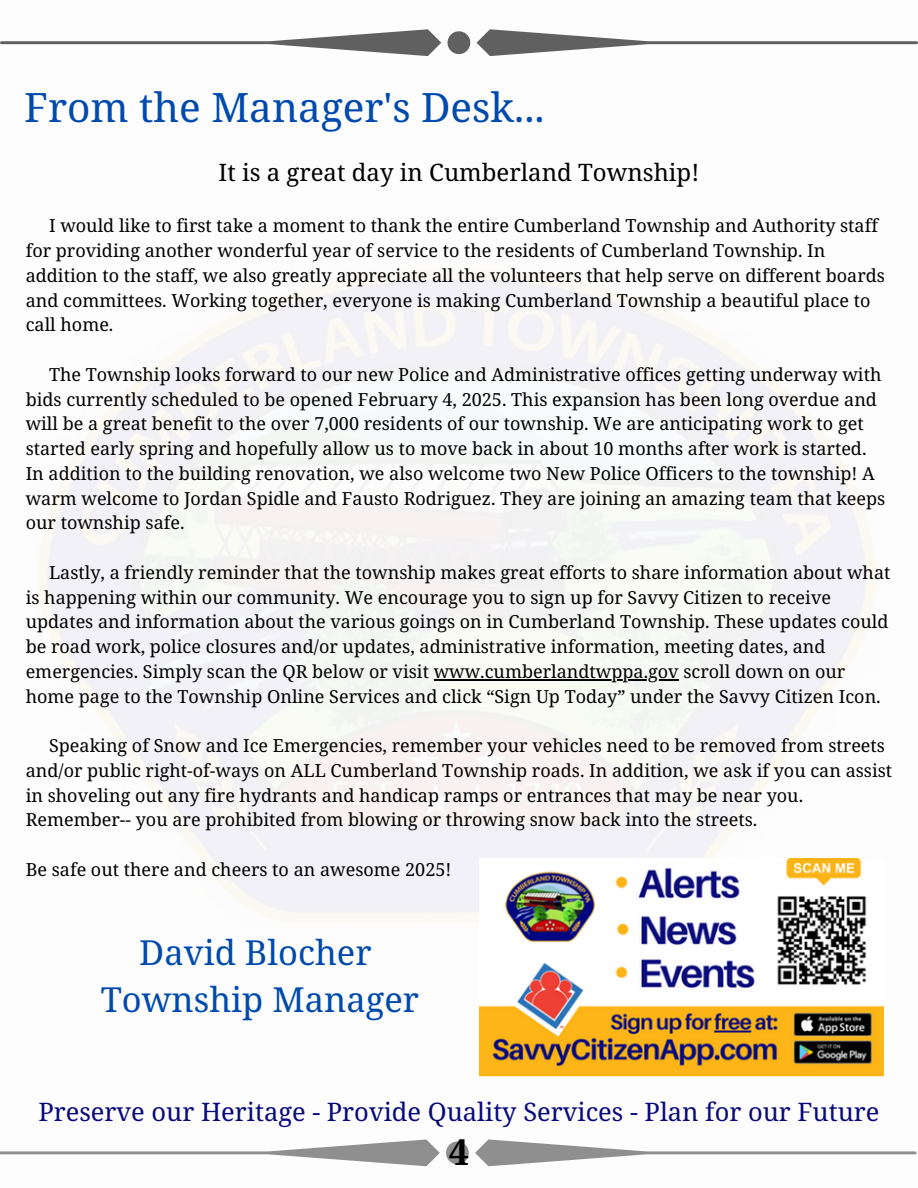
<style>
.page{position:relative;width:918px;height:1188px;background:#fff}
.page>*{position:absolute;margin:0;border:0;box-sizing:border-box;transform-origin:0 0}
.t1{font:40.5px "Noto Serif Ethiopic";color:#004aad}
.t2{font:700 36px "Noto Serif Ethiopic";color:#000}
.t3{font:34.5px/47.2px "Noto Serif Ethiopic";color:#004aad;text-align:center}
.t4{font:25.5px "Noto Serif Ethiopic";color:#080a7b}
.t5{font:24px "Noto Serif Ethiopic";color:#000}
.t6{font:18px/24.8px "Noto Serif Ethiopic";color:#000}
</style>
<div class="page">
<svg style="left:475px;top:1139px;width:441px;height:27px"></svg>
<svg style="left:0;top:1139px;width:440px;height:27px"></svg>
<svg style="left:446px;top:1142px;width:23px;height:22px"></svg>
<svg style="left:477px;top:29px;width:441px;height:27px"></svg>
<svg style="left:0;top:29px;width:441px;height:27px"></svg>
<svg style="left:448px;top:31px;width:22px;height:23px"></svg>
<div style="left:38px;top:269px;width:838px;height:653px;background:#f7f7f6"></div>
<hr style="left:434px;top:679px;width:245px;height:1px;background:#000">
<img style="left:479px;top:859px;width:404px;height:217px">
<p class="t1" style="left:24px;top:79px;width:522px">From the Manager's Desk...</p>
<p class="t5" style="left:219px;top:155px;width:482px">It is a great day in Cumberland Township!</p>
<h1 class="t6" style="left:26px;top:213px;width:861px;text-indent:23px">I would like to first take a moment to thank the entire Cumberland Township and Authority staff for providing another wonderful year of service to the residents of Cumberland Township. In addition to the staff, we also greatly appreciate all the volunteers that help serve on different boards and committees. Working together, everyone is making Cumberland Township a beautiful place to call home.</h1>
<h3 class="t6" style="left:26px;top:362px;width:857px;text-indent:23px">The Township looks forward to our new Police and Administrative offices getting underway with bids currently scheduled to be opened February 4, 2025. This expansion has been long overdue and will be a great benefit to the over 7,000 residents of our township. We are anticipating work to get started early spring and hopefully allow us to move back in about 10 months after work is started.</h3>
<p class="t6" style="left:26px;top:461px;width:861px">In addition to the building renovation, we also welcome two New Police Officers to the township! A warm welcome to Jordan Spidle and Fausto Rodriguez. They are joining an amazing team that keeps our township safe.</p>
<p class="t6" style="left:26px;top:560px;width:866px;text-indent:23px">Lastly, a friendly reminder that the township makes great efforts to share information about what is happening within our community. We encourage you to sign up for Savvy Citizen to receive updates and information about the various goings on in Cumberland Township. These updates could be road work, police closures and/or updates, administrative information, meeting dates, and emergencies. Simply scan the QR below or visit www.cumberlandtwppa.gov scroll down on our</p>
<p class="t6" style="left:26px;top:683px;width:857px">home page to the Township Online Services and click “Sign Up Today” under the Savvy Citizen Icon.</p>
<p class="t6" style="left:26px;top:733px;width:868px;text-indent:23px">Speaking of Snow and Ice Emergencies, remember your vehicles need to be removed from streets and/or public right-of-ways on ALL Cumberland Township roads. In addition, we ask if you can assist in shoveling out any fire hydrants and handicap ramps or entrances that may be near you.<br>Remember-- you are prohibited from blowing or throwing snow back into the streets.</p>
<p class="t6" style="left:26px;top:857px;width:427px">Be safe out there and cheers to an awesome 2025!</p>
<p class="t3" style="left:101px;top:928px;width:320px">David Blocher<br>Township Manager</p>
<p class="t4" style="left:38px;top:1093px;width:843px">Preserve our Heritage - Provide Quality Services - Plan for our Future</p>
<p class="t2" style="left:449px;top:1127px;width:22px">4</p>
</div>
